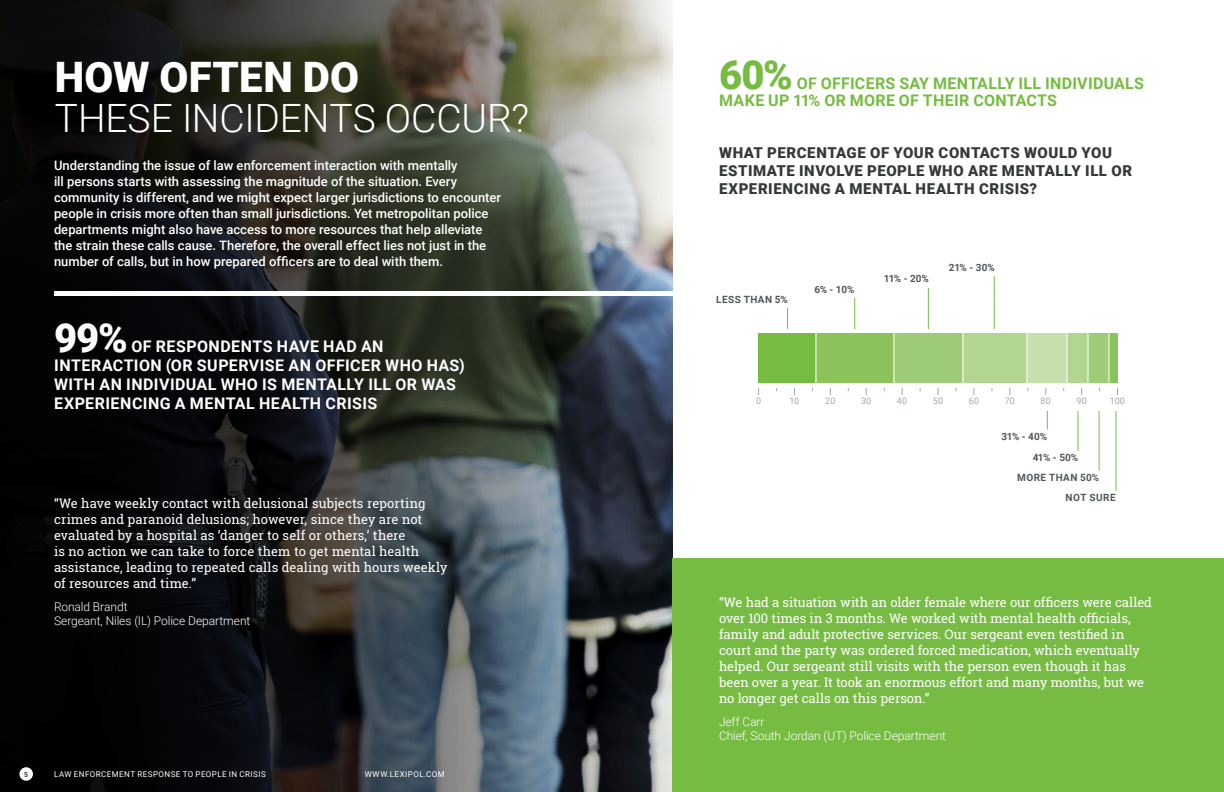
<style>
.page{position:relative;width:1224px;height:792px;background:#fff}
.page>*{position:absolute;margin:0;border:0;box-sizing:border-box;transform-origin:0 0}
.t1{font:900 42px "Roboto";letter-spacing:.01em;color:#fff}
.t2{font:900 40px "Roboto";color:#76bc43}
.t3{font:900 40px "Roboto";color:#fff}
.t4{font:300 39px "Roboto";letter-spacing:-.005em;color:#fff}
.t5{font:700 16px/19.2px "Roboto";letter-spacing:.03em;color:#fff}
.t6{font:700 16px/17px "Roboto";letter-spacing:.02em;color:#76bc43}
.t7{font:900 15px/18px "Roboto";letter-spacing:.04em;color:#353a36}
.t8{font:13px/16px "Roboto Slab";letter-spacing:-.005em;color:#fff}
.t9{font:500 13px/16px "Roboto";color:#fff}
.t10{font:300 12px/14.4px "Roboto";letter-spacing:-.01em;color:#fff}
.t11{font:700 10px "Roboto";letter-spacing:.045em;color:#52575a}
.t12{font:9px "Roboto";letter-spacing:.015em;color:#a0a9ad}
.t13{font:8px "Roboto";letter-spacing:.055em;color:#fff}
.t14{font:700 7px "Roboto";color:#353a36}
</style>
<div class="page">
<hr style="left:787px;top:308px;width:1px;height:31px;background:#76bc43">
<hr style="left:928px;top:288px;width:1px;height:51px;background:#76bc43">
<hr style="left:854px;top:298px;width:1px;height:41px;background:#76bc43">
<hr style="left:994px;top:276px;width:1px;height:53px;background:#76bc43">
<hr style="left:1099px;top:406px;width:1px;height:65px;background:#76bc43">
<hr style="left:1078px;top:398px;width:1px;height:53px;background:#76bc43">
<hr style="left:1115px;top:405px;width:1px;height:86px;background:#76bc43">
<svg style="left:758px;top:329px;width:360px;height:100px"></svg>
<div style="left:758px;top:334px;width:58px;height:49px;background:#76bc43"></div>
<div style="left:816px;top:334px;width:79px;height:49px;background:#8bc35a"></div>
<div style="left:893px;top:334px;width:69px;height:49px;background:#9ecb77"></div>
<div style="left:962px;top:334px;width:65px;height:49px;background:#b2d592"></div>
<div style="left:1027px;top:334px;width:40px;height:49px;background:#c6dfad"></div>
<div style="left:1067px;top:334px;width:21px;height:49px;background:#b2d592"></div>
<div style="left:1088px;top:334px;width:22px;height:49px;background:#9ecb77"></div>
<div style="left:1110px;top:334px;width:8px;height:49px;background:#8bc35a"></div>
<img style="left:0;top:0;width:672px;height:792px">
<div style="left:672px;top:559px;width:552px;height:233px;background:#76bc43"></div>
<hr style="left:54px;top:291px;width:622px;height:4px;background:#fff">
<hr style="left:815px;top:331px;width:1px;height:54px;background:#fff">
<hr style="left:893px;top:331px;width:1px;height:54px;background:#fff">
<hr style="left:962px;top:331px;width:1px;height:54px;background:#fff">
<hr style="left:1026px;top:331px;width:1px;height:54px;background:#fff">
<hr style="left:1066px;top:331px;width:1px;height:54px;background:#fff">
<hr style="left:1087px;top:331px;width:1px;height:54px;background:#fff">
<hr style="left:1108px;top:331px;width:1px;height:54px;background:#fff">
<div style="left:19px;top:767px;width:14px;height:14px;background:#fff;border-radius:50%"></div>
<h1 class="t1" style="left:55px;top:47px;width:306px">HOW OFTEN DO</h1>
<h3 class="t4" style="left:55px;top:90px;width:476px">THESE INCIDENTS OCCUR?</h3>
<p class="t9" style="left:54px;top:157px;width:449px">Understanding the issue of law enforcement interaction with mentally<br>ill persons starts with assessing the magnitude of the situation. Every community is different, and we might expect larger jurisdictions to encounter people in crisis more often than small jurisdictions. Yet metropolitan police departments might also have access to more resources that help alleviate the strain these calls cause. Therefore, the overall effect lies not just in the number of calls, but in how prepared officers are to deal with them.</p>
<h2 class="t3" style="left:54px;top:309px;width:75px">99%</h2>
<p class="t5" style="left:54px;top:336px;width:412px;text-indent:77px">OF RESPONDENTS HAVE HAD AN INTERACTION (OR SUPERVISE AN OFFICER WHO HAS)<br>WITH AN INDIVIDUAL WHO IS MENTALLY ILL OR WAS EXPERIENCING A MENTAL HEALTH CRISIS</p>
<p class="t8" style="left:54px;top:495px;width:395px">“We have weekly contact with delusional subjects reporting crimes and paranoid delusions; however, since they are not evaluated by a hospital as ‘danger to self or others,’ there<br>is no action we can take to force them to get mental health assistance, leading to repeated calls dealing with hours weekly of resources and time.”</p>
<p class="t10" style="left:54px;top:599px;width:198px">Ronald Brandt<br>Sergeant, Niles (IL) Police Department</p>
<p class="t14" style="left:24px;top:769px;width:6px">5</p>
<p class="t13" style="left:54px;top:768px;width:213px">LAW ENFORCEMENT RESPONSE TO PEOPLE IN CRISIS</p>
<p class="t13" style="left:365px;top:768px;width:81px">WWW.LEXIPOL.COM</p>
<h2 class="t2" style="left:719px;top:47px;width:76px">60%</h2>
<p class="t6" style="left:719px;top:75px;width:426px;text-indent:77px">OF OFFICERS SAY MENTALLY ILL INDIVIDUALS<br>MAKE UP 11% OR MORE OF THEIR CONTACTS</p>
<p class="t7" style="left:719px;top:143px;width:414px">WHAT PERCENTAGE OF YOUR CONTACTS WOULD YOU<br>ESTIMATE INVOLVE PEOPLE WHO ARE MENTALLY ILL OR<br>EXPERIENCING A MENTAL HEALTH CRISIS?</p>
<p class="t11" style="left:716px;top:293px;width:73px">LESS THAN 5%</p>
<p class="t11" style="left:814px;top:282px;width:42px">6% - 10%</p>
<p class="t11" style="left:884px;top:271px;width:47px">11% - 20%</p>
<p class="t11" style="left:949px;top:260px;width:47px">21% - 30%</p>
<p class="t12" style="left:756px;top:395px;width:7px">0</p>
<p class="t12" style="left:790px;top:395px;width:11px">10</p>
<p class="t12" style="left:825px;top:395px;width:12px">20</p>
<p class="t12" style="left:861px;top:395px;width:12px">30</p>
<p class="t12" style="left:897px;top:395px;width:12px">40</p>
<p class="t12" style="left:933px;top:395px;width:12px">50</p>
<p class="t12" style="left:969px;top:395px;width:12px">60</p>
<p class="t12" style="left:1005px;top:395px;width:12px">70</p>
<p class="t12" style="left:1041px;top:395px;width:12px">80</p>
<p class="t12" style="left:1076px;top:395px;width:12px">90</p>
<p class="t12" style="left:1110px;top:395px;width:17px">100</p>
<p class="t11" style="left:1001px;top:430px;width:47px">31% - 40%</p>
<p class="t11" style="left:1017px;top:470px;width:84px">MORE THAN 50%</p>
<p class="t11" style="left:1033px;top:450px;width:47px">41% - 50%</p>
<p class="t11" style="left:1066px;top:491px;width:52px">NOT SURE</p>
<p class="t8" style="left:719px;top:594px;width:435px">“We had a situation with an older female where our officers were called over 100 times in 3 months. We worked with mental health officials, family and adult protective services. Our sergeant even testified in court and the party was ordered forced medication, which eventually helped. Our sergeant still visits with the person even though it has been over a year. It took an enormous effort and many months, but we no longer get calls on this person.”</p>
<p class="t10" style="left:719px;top:714px;width:228px">Jeff Carr<br>Chief, South Jordan (UT) Police Department</p>
</div>
